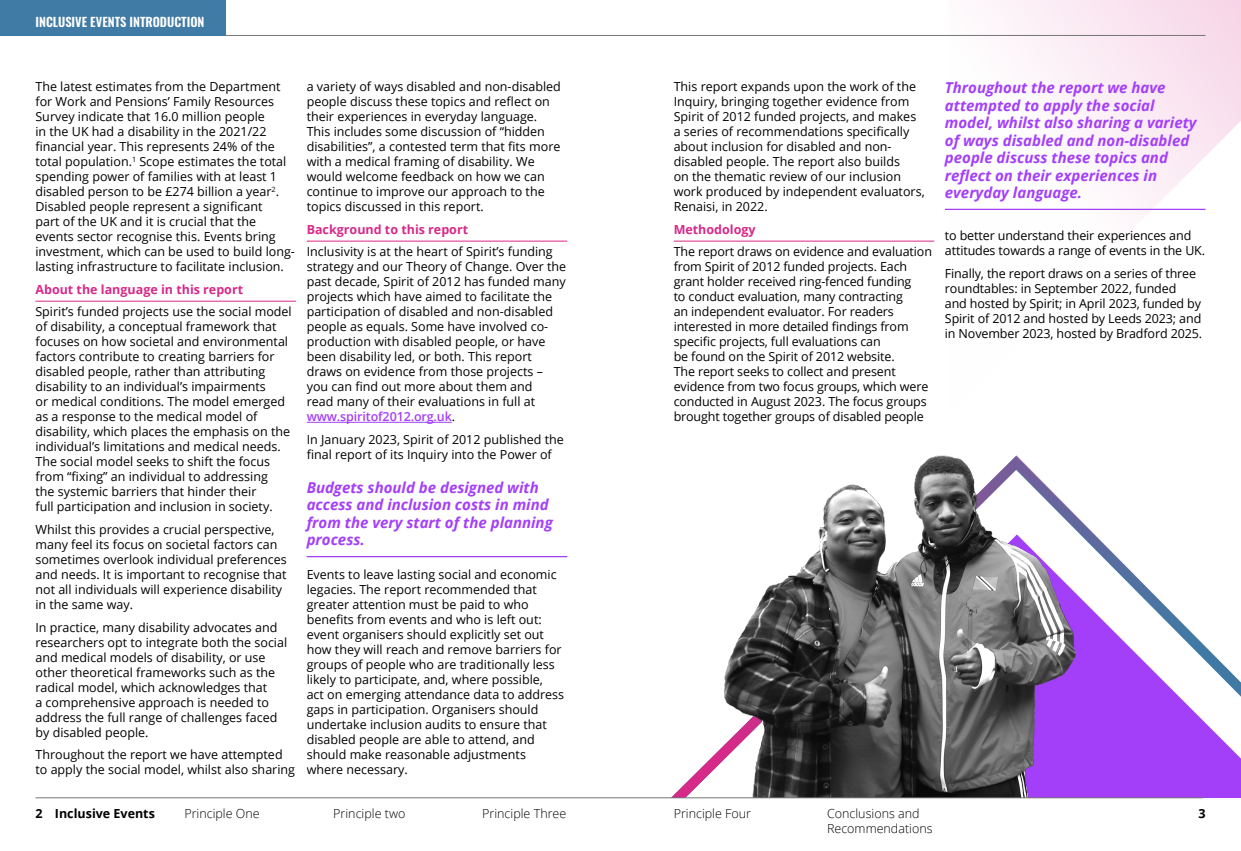
<style>
.page{position:relative;width:1241px;height:851px;background:#fff}
.page>*{position:absolute;margin:0;border:0;box-sizing:border-box;transform-origin:0 0}
.t1{font:italic 700 15px/17.5px "Open Sans";color:#a43ff9}
.t2{font:12.5px/15px "Open Sans";color:#000}
.t3{font:300 12.5px/15px "Open Sans";color:#000}
.t4{font:700 12.5px "Open Sans";color:#d72988}
.t5{font:600 12.5px "Oswald";color:#fff}
.t6{font:700 12.5px "Open Sans";color:#000}
.s1{font-weight:600;color:#a43ff9}
</style>
<div class="page">
<svg style="left:948px;top:0;width:292px;height:214px"></svg>
<svg style="left:1188px;top:629px;width:52px;height:169px"></svg>
<img style="left:672px;top:455px;width:516px;height:342px">
<hr style="left:673px;top:241px;width:261px;height:1px;background:#d72988">
<hr style="left:35px;top:797px;width:1167px;height:1px;background:#767676">
<hr style="left:0;top:35px;width:1205px;height:1px;background:#767676">
<hr style="left:944px;top:209px;width:261px;height:1px;background:#a43ff9">
<div style="left:0;top:0;width:225px;height:36px;background:#407ba5"></div>
<hr style="left:35px;top:301px;width:261px;height:1px;background:#d72988">
<hr style="left:306px;top:241px;width:261px;height:1px;background:#d72988">
<hr style="left:306px;top:422px;width:145px;height:1px;background:#a43ff9">
<hr style="left:306px;top:556px;width:261px;height:1px;background:#a43ff9">
<p class="t5" style="left:35px;top:10px;width:170px">INCLUSIVE EVENTS INTRODUCTION</p>
<p class="t2" style="left:35px;top:79px;width:261px">The latest estimates from the Department for Work and Pensions’ Family Resources Survey indicate that 16.0 million people<br>in the UK had a disability in the 2021/22 financial year. This represents 24% of the total population.<sup>1</sup> Scope estimates the total spending power of families with at least 1 disabled person to be £274 billion a year<sup>2</sup>.<br>Disabled people represent a significant<br>part of the UK and it is crucial that the events sector recognise this. Events bring investment, which can be used to build long&shy;lasting infrastructure to facilitate inclusion.</p>
<p class="t4" style="left:35px;top:280px;width:209px">About the language in this report</p>
<p class="t2" style="left:35px;top:304px;width:258px">Spirit’s funded projects use the social model of disability, a conceptual framework that focuses on how societal and environmental factors contribute to creating barriers for disabled people, rather than attributing disability to an individual’s impairments<br>or medical conditions. The model emerged as a response to the medical model of disability, which places the emphasis on the individual’s limitations and medical needs.<br>The social model seeks to shift the focus from “fixing” an individual to addressing<br>the systemic barriers that hinder their<br>full participation and inclusion in society.</p>
<p class="t2" style="left:35px;top:521px;width:253px">Whilst this provides a crucial perspective, many feel its focus on societal factors can sometimes overlook individual preferences and needs. It is important to recognise that not all individuals will experience disability in the same way.</p>
<p class="t2" style="left:35px;top:619px;width:253px">In practice, many disability advocates and researchers opt to integrate both the social and medical models of disability, or use other theoretical frameworks such as the radical model, which acknowledges that<br>a comprehensive approach is needed to address the full range of challenges faced by disabled people.</p>
<p class="t2" style="left:35px;top:746px;width:261px">Throughout the report we have attempted to apply the social model, whilst also sharing</p>
<p class="t2" style="left:306px;top:79px;width:256px">a variety of ways disabled and non-disabled people discuss these topics and reflect on their experiences in everyday language.<br>This includes some discussion of “hidden disabilities”, a contested term that fits more with a medical framing of disability. We would welcome feedback on how we can continue to improve our approach to the topics discussed in this report.</p>
<p class="t4" style="left:306px;top:220px;width:163px">Background to this report</p>
<p class="t2" style="left:306px;top:244px;width:261px">Inclusivity is at the heart of Spirit’s funding strategy and our Theory of Change. Over the past decade, Spirit of 2012 has funded many projects which have aimed to facilitate the participation of disabled and non-disabled people as equals. Some have involved co&shy;production with disabled people, or have been disability led, or both. This report draws on evidence from those projects – you can find out more about them and<br>read many of their evaluations in full at <span class="s1">www.spiritof2012.org.uk</span>.</p>
<p class="t2" style="left:306px;top:431px;width:259px">In January 2023, Spirit of 2012 published the final report of its Inquiry into the Power of</p>
<p class="t1" style="left:306px;top:478px;width:247px">Budgets should be designed with access and inclusion costs in mind from the very start of the planning process.</p>
<p class="t2" style="left:306px;top:566px;width:259px">Events to leave lasting social and economic legacies. The report recommended that greater attention must be paid to who benefits from events and who is left out: event organisers should explicitly set out how they will reach and remove barriers for groups of people who are traditionally less likely to participate, and, where possible,<br>act on emerging attendance data to address gaps in participation. Organisers should undertake inclusion audits to ensure that disabled people are able to attend, and should make reasonable adjustments where necessary.</p>
<p class="t2" style="left:673px;top:79px;width:252px">This report expands upon the work of the Inquiry, bringing together evidence from Spirit of 2012 funded projects, and makes a series of recommendations specifically about inclusion for disabled and non&shy;disabled people. The report also builds<br>on the thematic review of our inclusion work produced by independent evaluators, Renaisi, in 2022.</p>
<p class="t4" style="left:673px;top:220px;width:83px">Methodology</p>
<p class="t2" style="left:673px;top:244px;width:260px">The report draws on evidence and evaluation from Spirit of 2012 funded projects. Each grant holder received ring-fenced funding<br>to conduct evaluation, many contracting<br>an independent evaluator. For readers interested in more detailed findings from specific projects, full evaluations can<br>be found on the Spirit of 2012 website.<br>The report seeks to collect and present evidence from two focus groups, which were conducted in August 2023. The focus groups brought together groups of disabled people</p>
<p class="t1" style="left:944px;top:78px;width:253px">Throughout the report we have attempted to apply the social model, whilst also sharing a variety of ways disabled and non-disabled people discuss these topics and reflect on their experiences in everyday language.</p>
<p class="t2" style="left:944px;top:228px;width:262px">to better understand their experiences and attitudes towards a range of events in the UK.</p>
<p class="t2" style="left:944px;top:265px;width:259px">Finally, the report draws on a series of three roundtables: in September 2022, funded<br>and hosted by Spirit; in April 2023, funded by Spirit of 2012 and hosted by Leeds 2023; and in November 2023, hosted by Bradford 2025.</p>
<p class="t6" style="left:55px;top:804px;width:101px">Inclusive Events</p>
<p class="t3" style="left:184px;top:805px;width:77px">Principle One</p>
<p class="t3" style="left:333px;top:805px;width:74px">Principle two</p>
<p class="t3" style="left:482px;top:805px;width:86px">Principle Three</p>
<p class="t3" style="left:673px;top:805px;width:79px">Principle Four</p>
<p class="t3" style="left:826px;top:805px;width:107px">Conclusions and<br>Recommendations</p>
<p class="t6" style="left:35px;top:804px;width:9px">2</p>
<p class="t6" style="left:1198px;top:804px;width:9px">3</p>
</div>
